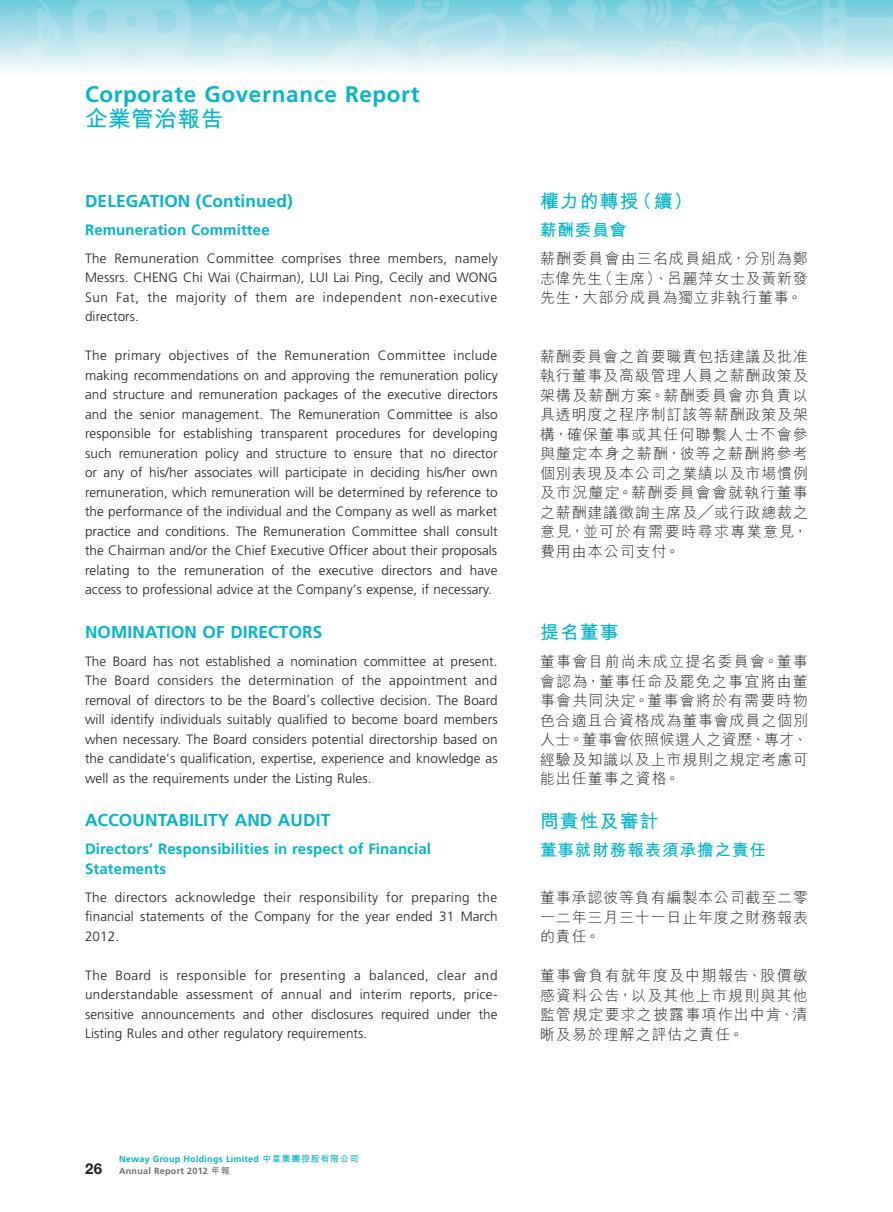
<style>
.page{position:relative;width:893px;height:1212px;background:#fff}
.page>*{position:absolute;margin:0;border:0;box-sizing:border-box;transform-origin:0 0}
.t1{font:700 22.5px "Frutiger LT Std";letter-spacing:.03em;color:#00b5cb}
.t2{font:700 22.5px "M Hei HK";letter-spacing:.03em;color:#00b5cb}
.C_Heading_1{font:700 18.75px "M Hei HK";letter-spacing:.065em;color:#00b5cb}
.Heading_1{font:700 17.25px "Frutiger LT Std";letter-spacing:.01em;color:#00b5cb}
.C_Heading_2{font:700 16.5px "M Hei HK";letter-spacing:.06em;color:#00b5cb}
.C_Body_Text{font:300 15px/19.5px "M Hei HK";letter-spacing:.065em;color:#231f20;text-align:justify}
.Heading_2{font:700 15px/19.5px "Frutiger LT Std";letter-spacing:.01em;color:#00b5cb}
.Body_Text{font:300 13.5px/19.5px "Frutiger LT Std";letter-spacing:.01em;color:#231f20;text-align:justify}
.t3{font:700 9px/12px "Frutiger LT Std";letter-spacing:.03em;color:#00b5cb}
.s1{font-family:"M Hei HK"}
.s2{font-family:"Helvetica Neue LT Std";font-size:15px;color:#231f20}
.s3{color:#6c6d70}
.s4{font-family:"M Hei HK";color:#6c6d70}
</style>
<div class="page">
<img style="left:0;top:0;width:893px;height:72px">
<h1 class="t1" style="left:85px;top:81px;width:336px">Corporate Governance Report</h1>
<h1 class="t2" style="left:85px;top:103px;width:140px">企業管治報告</h1>
<p class="Heading_1" style="left:85px;top:191px;width:210px">DELEGATION (Continued)</p>
<p class="Heading_2" style="left:85px;top:220px;width:186px">Remuneration Committee</p>
<p class="Body_Text" style="left:85px;top:249px;width:414px">The Remuneration Committee comprises three members, namely Messrs. CHENG Chi Wai (Chairman), LUI Lai Ping, Cecily and WONG Sun Fat, the majority of them are independent non-executive directors.</p>
<p class="Body_Text" style="left:85px;top:346px;width:414px">The primary objectives of the Remuneration Committee include making recommendations on and approving the remuneration policy and structure and remuneration packages of the executive directors and the senior management. The Remuneration Committee is also responsible for establishing transparent procedures for developing such remuneration policy and structure to ensure that no director or any of his/her associates will participate in deciding his/her own remuneration, which remuneration will be determined by reference to the performance of the individual and the Company as well as market practice and conditions. The Remuneration Committee shall consult the Chairman and/or the Chief Executive Officer about their proposals relating to the remuneration of the executive directors and have access to professional advice at the Company’s expense, if necessary.</p>
<p class="Heading_1" style="left:85px;top:622px;width:239px">NOMINATION OF DIRECTORS</p>
<p class="Body_Text" style="left:85px;top:652px;width:414px">The Board has not established a nomination committee at present.<br>The Board considers the determination of the appointment and removal of directors to be the Board’s collective decision. The Board will identify individuals suitably qualified to become board members when necessary. The Board considers potential directorship based on the candidate’s qualification, expertise, experience and knowledge as well as the requirements under the Listing Rules.</p>
<p class="Heading_1" style="left:85px;top:810px;width:247px">ACCOUNTABILITY AND AUDIT</p>
<p class="Heading_2" style="left:85px;top:839px;width:347px">Directors’ Responsibilities in respect of Financial<br>Statements</p>
<p class="Body_Text" style="left:85px;top:888px;width:414px">The directors acknowledge their responsibility for preparing the financial statements of the Company for the year ended 31 March 2012.</p>
<p class="Body_Text" style="left:85px;top:966px;width:414px">The Board is responsible for presenting a balanced, clear and understandable assessment of annual and interim reports, price&shy;sensitive announcements and other disclosures required under the Listing Rules and other regulatory requirements.</p>
<p class="C_Heading_1" style="left:540px;top:188px;width:154px">權力的轉授（續）</p>
<p class="C_Heading_2" style="left:540px;top:218px;width:88px">薪酬委員會</p>
<p class="C_Body_Text" style="left:540px;top:249px;width:269px">薪酬委員會由三名成員組成，分別為鄭志偉先生（主席）、呂麗萍女士及黃新發先生，大部分成員為獨立非執行董事。</p>
<p class="C_Body_Text" style="left:540px;top:346px;width:269px">薪酬委員會之首要職責包括建議及批准執行董事及高級管理人員之薪酬政策及架構及薪酬方案。薪酬委員會亦負責以具透明度之程序制訂該等薪酬政策及架構，確保董事或其任何聯繫人士不會參與釐定本身之薪酬，彼等之薪酬將參考個別表現及本公司之業績以及市場慣例及市況釐定。薪酬委員會會就執行董事之薪酬建議徵詢主席及╱或行政總裁之意見，並可於有需要時尋求專業意見，費用由本公司支付。</p>
<p class="C_Heading_1" style="left:540px;top:619px;width:80px">提名董事</p>
<p class="C_Body_Text" style="left:540px;top:652px;width:269px">董事會目前尚未成立提名委員會。董事會認為，董事任命及罷免之事宜將由董事會共同決定。董事會將於有需要時物色合適且合資格成為董事會成員之個別人士。董事會依照候選人之資歷、專才、經驗及知識以及上市規則之規定考慮可能出任董事之資格。</p>
<p class="C_Heading_1" style="left:540px;top:807px;width:120px">問責性及審計</p>
<p class="C_Heading_2" style="left:540px;top:838px;width:227px">董事就財務報表須承擔之責任</p>
<p class="C_Body_Text" style="left:540px;top:888px;width:269px">董事承認彼等負有編製本公司截至二零一二年三月三十一日止年度之財務報表的責任。</p>
<p class="C_Body_Text" style="left:540px;top:966px;width:269px">董事會負有就年度及中期報告、股價敏感資料公告，以及其他上市規則與其他監管規定要求之披露事項作出中肯、清晰及易於理解之評估之責任。</p>
<p class="t3" style="left:85px;top:1153px;width:275px;text-indent:34px">Neway Group Holdings Limited <span class="s1">中星集團控股有限公司<br></span><span class="s2">26</span> <span class="s3">Annual Report 2012</span> <span class="s4">年報</span></p>
</div>
